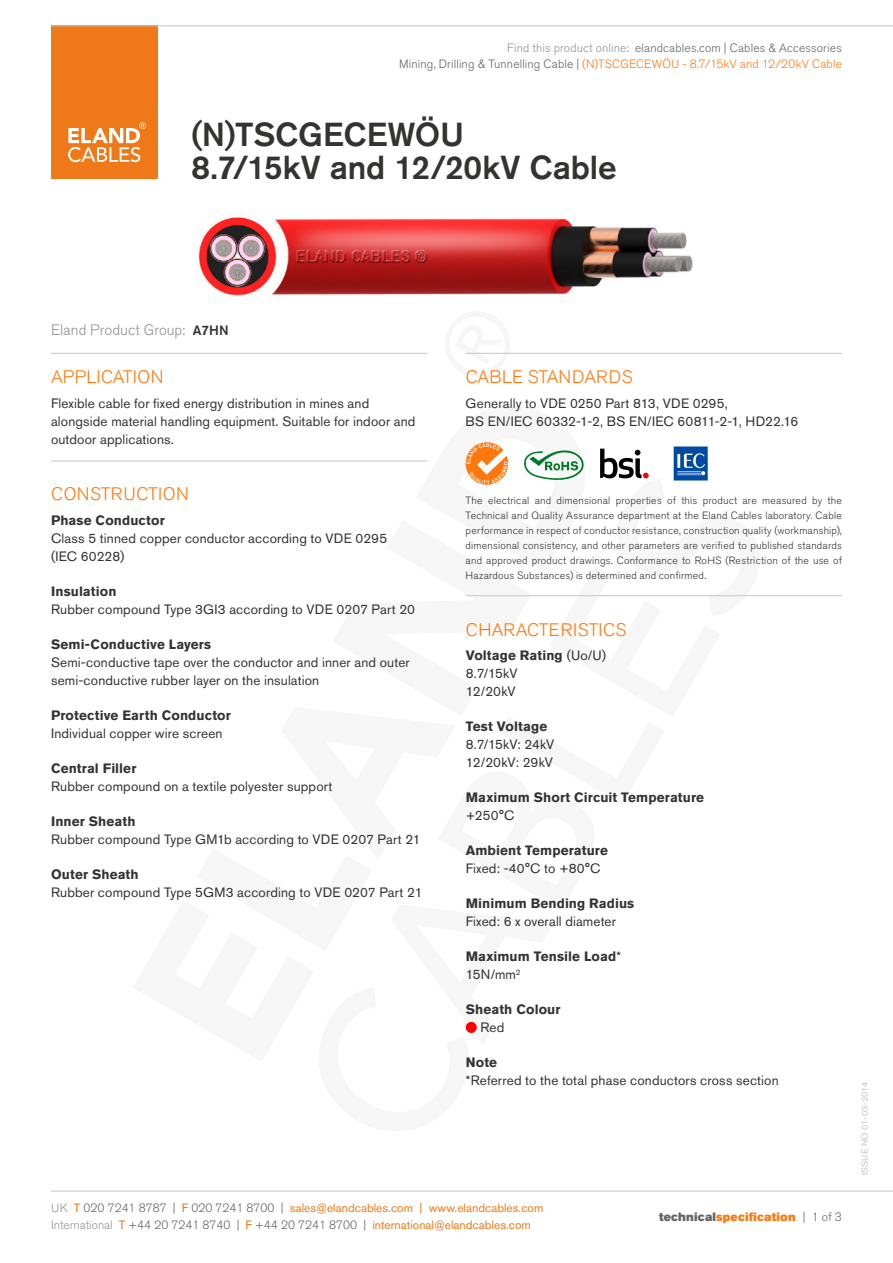
<style>
.page{position:relative;width:893px;height:1263px;background:#fff}
.page>*{position:absolute;margin:0;border:0;box-sizing:border-box;transform-origin:0 0}
.t1{font:500 33px/33px "Akzidenz Grotesk BE";color:#333332}
.t2{font:300 18px "Akzidenz Grotesk BE";letter-spacing:.01em;color:#ff780e}
.t3{font:300 18px "Akzidenz Grotesk BE";letter-spacing:.03em;color:#ff780e}
.t4{font:300 15px "Akzidenz Grotesk BE";color:#929292}
.t5{font:13.5px/18px "Akzidenz Grotesk BE";letter-spacing:.01em;color:#333332}
.t6{font:700 13.5px/18px "Akzidenz Grotesk BE";letter-spacing:.01em;color:#333332}
.t7{font:500 13.5px "Akzidenz Grotesk BE";color:#333332}
.t8{font:12px/17.5px "Akzidenz Grotesk BE";color:#ef7918}
.t9{font:300 12px/16.4px "Akzidenz Grotesk BE";letter-spacing:.015em;color:#646363;text-align:right}
.t10{font:12px "Akzidenz Grotesk BE Super";letter-spacing:.015em;color:#ff780e}
.t11{font:300 10.5px/15px "Akzidenz Grotesk BE";letter-spacing:.02em;color:#333332;text-align:justify}
.t12{font:9px "Akzidenz Grotesk BE";letter-spacing:.01em;color:#c6c6c6}
.s1{color:#929292}
.s2{color:#ff780e}
.s3{font-weight:700}
.s4{font-weight:400}
.s5{font-weight:300;color:#929292}
.s6{font-weight:300;color:#646363}
.s7{color:#646363}
.s8{font-family:"Akzidenz Grotesk BE";font-weight:300;color:#646363}
</style>
<div class="page">
<div style="left:51px;top:26px;width:106px;height:153px;background:#ef7918"></div>
<svg style="left:68px;top:122px;width:78px;height:40px"></svg>
<hr style="left:51px;top:26px;width:842px;height:1px;background:#c6c6c6">
<hr style="left:51px;top:1191px;width:842px;height:1px;background:#c6c6c6">
<hr style="left:51px;top:353px;width:376px;height:1px;background:#c6c6c6">
<hr style="left:466px;top:353px;width:376px;height:1px;background:#c6c6c6">
<hr style="left:51px;top:461px;width:376px;height:1px;background:#c6c6c6">
<hr style="left:466px;top:595px;width:376px;height:1px;background:#c6c6c6">
<img style="left:198px;top:217px;width:495px;height:79px">
<svg style="left:524px;top:450px;width:60px;height:30px"></svg>
<svg style="left:465px;top:442px;width:43px;height:43px"></svg>
<div style="left:466px;top:1022px;width:11px;height:11px;background:#f00;border-radius:50%"></div>
<svg style="left:600px;top:449px;width:49px;height:29px"></svg>
<svg style="left:674px;top:446px;width:34px;height:34px"></svg>
<p class="t9" style="left:399px;top:40px;width:444px"><span class="s1">Find this product online:</span> elandcables.com | Cables &amp; Accessories<br>Mining, Drilling &amp; Tunnelling Cable | <span class="s2">(N)TSCGECEWÖU - 8.7/15kV and 12/20kV Cable</span></p>
<h1 class="t1" style="left:191px;top:118px;width:427px">(N)TSCGECEWÖU<br>8.7/15kV and 12/20kV Cable</h1>
<p class="t4" style="left:51px;top:322px;width:136px">Eland Product Group:</p>
<p class="t7" style="left:193px;top:322px;width:37px">A7HN</p>
<h2 class="t2" style="left:51px;top:367px;width:114px">APPLICATION</h2>
<p class="t5" style="left:51px;top:394px;width:366px">Flexible cable for fixed energy distribution in mines and alongside material handling equipment. Suitable for indoor and outdoor applications.</p>
<h2 class="t3" style="left:51px;top:484px;width:139px">CONSTRUCTION</h2>
<p class="t6" style="left:51px;top:511px;width:115px">Phase Conductor</p>
<p class="t5" style="left:51px;top:529px;width:338px">Class 5 tinned copper conductor according to VDE 0295 (IEC 60228)</p>
<p class="t6" style="left:51px;top:582px;width:67px">Insulation</p>
<p class="t5" style="left:51px;top:600px;width:366px">Rubber compound Type 3GI3 according to VDE 0207 Part 20</p>
<p class="t6" style="left:51px;top:635px;width:162px">Semi-Conductive Layers</p>
<p class="t5" style="left:51px;top:653px;width:360px">Semi-conductive tape over the conductor and inner and outer semi-conductive rubber layer on the insulation</p>
<p class="t6" style="left:51px;top:706px;width:181px">Protective Earth Conductor</p>
<p class="t5" style="left:51px;top:724px;width:173px">Individual copper wire screen</p>
<p class="t6" style="left:51px;top:759px;width:87px">Central Filler</p>
<p class="t5" style="left:51px;top:777px;width:283px">Rubber compound on a textile polyester support</p>
<p class="t6" style="left:51px;top:812px;width:86px">Inner Sheath</p>
<p class="t5" style="left:51px;top:830px;width:371px">Rubber compound Type GM1b according to VDE 0207 Part 21</p>
<p class="t6" style="left:51px;top:865px;width:89px">Outer Sheath</p>
<p class="t5" style="left:51px;top:883px;width:373px">Rubber compound Type 5GM3 according to VDE 0207 Part 21</p>
<h2 class="t2" style="left:466px;top:367px;width:168px">CABLE STANDARDS</h2>
<p class="t5" style="left:466px;top:394px;width:334px">Generally to VDE 0250 Part 813, VDE 0295,<br>BS EN/IEC 60332-1-2, BS EN/IEC 60811-2-1, HD22.16</p>
<p class="t11" style="left:466px;top:493px;width:378px">The electrical and dimensional properties of this product are measured by the Technical and Quality Assurance department at the Eland Cables laboratory. Cable performance in respect of conductor resistance, construction quality (workmanship), dimensional consistency, and other parameters are verified to published standards and approved product drawings. Conformance to RoHS (Restriction of the use of Hazardous Substances) is determined and confirmed.</p>
<h2 class="t2" style="left:466px;top:619px;width:162px">CHARACTERISTICS</h2>
<p class="t5" style="left:466px;top:646px;width:142px"><span class="s3">Voltage Rating</span> (Uo/U)<br>8.7/15kV<br>12/20kV</p>
<p class="t6" style="left:466px;top:717px;width:83px">Test Voltage</p>
<p class="t5" style="left:466px;top:735px;width:90px">8.7/15kV: 24kV<br>12/20kV: 29kV</p>
<p class="t6" style="left:466px;top:788px;width:240px">Maximum Short Circuit Temperature</p>
<p class="t5" style="left:466px;top:806px;width:50px">+250°C</p>
<p class="t6" style="left:466px;top:841px;width:144px">Ambient Temperature</p>
<p class="t5" style="left:466px;top:859px;width:136px">Fixed: -40°C to +80°C</p>
<p class="t6" style="left:466px;top:894px;width:170px">Minimum Bending Radius</p>
<p class="t5" style="left:466px;top:912px;width:152px">Fixed: 6 x overall diameter</p>
<p class="t6" style="left:466px;top:947px;width:157px">Maximum Tensile Load<span class="s4">*<br>15N/mm</span><sup>2</sup></p>
<p class="t6" style="left:466px;top:1000px;width:96px">Sheath Colour</p>
<p class="t5" style="left:480px;top:1018px;width:25px">Red</p>
<p class="t6" style="left:466px;top:1053px;width:33px">Note</p>
<p class="t5" style="left:466px;top:1071px;width:314px">*Referred to the total phase conductors cross section</p>
<p class="t8" style="left:51px;top:1199px;width:494px"><span class="s5">UK</span> T <span class="s6">020 7241 8787 |</span> F <span class="s6">020 7241 8700 |</span> sales@elandcables.com | www.elandcables.com<br><span class="s5">International</span> T <span class="s6">+44 20 7241 8740 |</span> F <span class="s6">+44 20 7241 8700 |</span> international@elandcables.com</p>
<p class="t10" style="left:659px;top:1209px;width:184px"><span class="s7">technical</span>specification <span class="s8">| 1 of 3</span></p>
<p class="t12" style="left:859px;top:1175px;width:96px;rotate:-90deg">ISSUE NO 01-03-2014</p>
</div>
